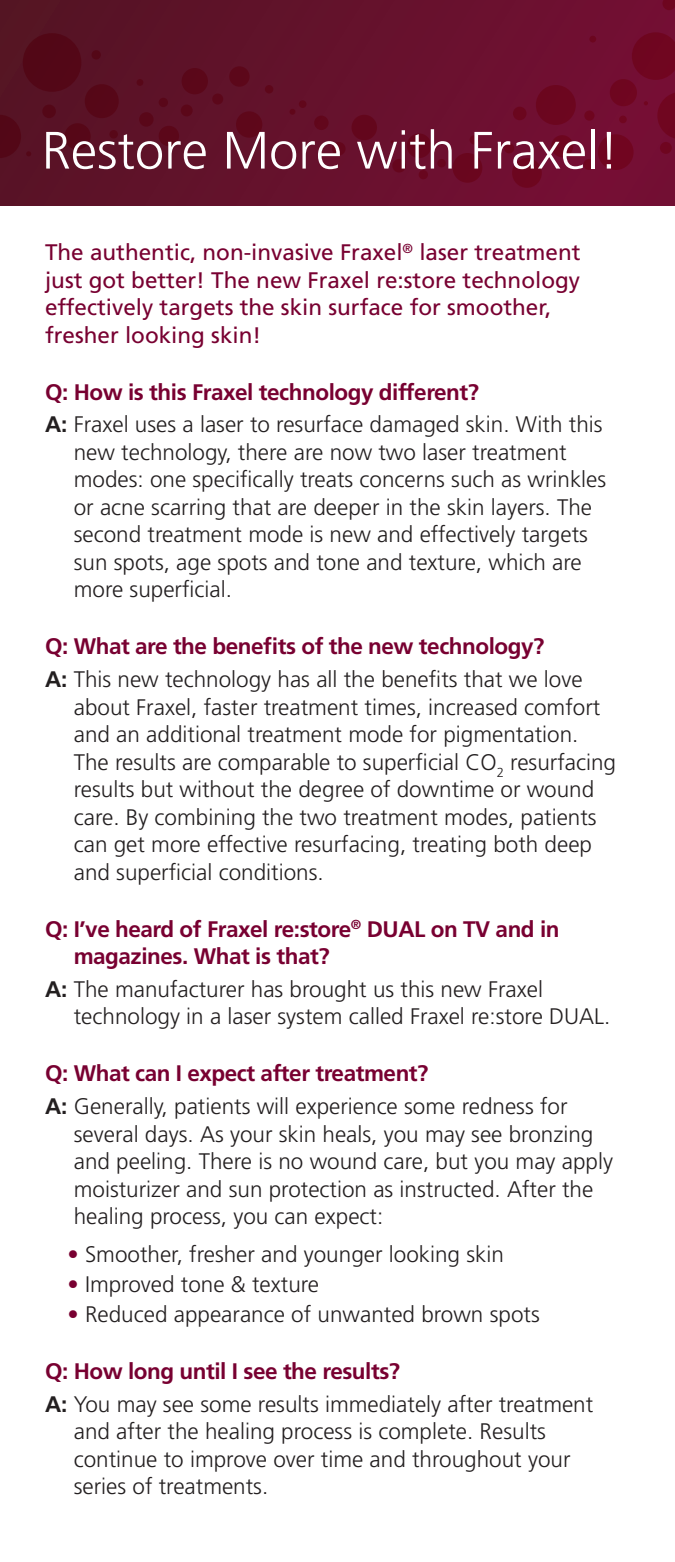
<style>
.page{position:relative;width:675px;height:1562px;background:#fff}
.page>*{position:absolute;margin:0;border:0;box-sizing:border-box;transform-origin:0 0}
.t1{font:300 52.5px "Frutiger";color:#fff}
.t2{font:300 22.5px/27.5px "Frutiger";color:#231f20}
.t3{font:22.5px/27.5px "Frutiger";color:#780031}
.t4{font:700 22.5px/27.5px "Frutiger";letter-spacing:-.02em;color:#780031}
.s1{font-weight:700;color:#780031}
.s2{font-weight:700}
.s3{color:#780031}
</style>
<div class="page">
<div style="left:0;top:0;width:675px;height:206px;background:linear-gradient(to right,#561424,#760f35)"></div>
<div style="left:598px;top:134px;width:36px;height:36px;background:#710520;border-radius:50%"></div>
<svg style="left:662px;top:0;width:13px;height:10px"></svg>
<div style="left:610px;top:79px;width:27px;height:27px;background:#6f0620;border-radius:50%"></div>
<svg style="left:644px;top:101px;width:4px;height:4px"></svg>
<svg style="left:632px;top:32px;width:43px;height:48px;background:#700723"></svg>
<div style="left:619px;top:116px;width:8px;height:7px;background:#700620;border-radius:50%"></div>
<div style="left:419px;top:170px;width:9px;height:9px;background:#68061e;border-radius:50%"></div>
<div style="left:437px;top:159px;width:9px;height:8px;background:#68061e;border-radius:50%"></div>
<div style="left:513px;top:107px;width:14px;height:13px;background:#6b061e;border-radius:50%"></div>
<div style="left:583px;top:159px;width:12px;height:11px;background:#700620;border-radius:50%"></div>
<div style="left:512px;top:158px;width:30px;height:30px;background:#6c061f;border-radius:50%"></div>
<div style="left:504px;top:143px;width:10px;height:10px;background:#6b061e;border-radius:50%"></div>
<div style="left:536px;top:85px;width:40px;height:40px;background:#6c061f;border-radius:50%"></div>
<div style="left:589px;top:36px;width:7px;height:7px;background:#6b061f;border-radius:50%"></div>
<svg style="left:657px;top:92px;width:18px;height:47px"></svg>
<div style="left:584px;top:110px;width:11px;height:11px;background:#6e051f;border-radius:50%"></div>
<div style="left:453px;top:153px;width:29px;height:30px;background:#69061e;border-radius:50%"></div>
<div style="left:470px;top:135px;width:9px;height:9px;background:#69061e;border-radius:50%"></div>
<div style="left:551px;top:135px;width:22px;height:22px;background:#6e061f;border-radius:50%"></div>
<div style="left:407px;top:133px;width:24px;height:25px;background:#66061d;border-radius:50%"></div>
<div style="left:392px;top:159px;width:14px;height:13px;background:#66061d;border-radius:50%"></div>
<div style="left:660px;top:142px;width:12px;height:12px;background:#6f0520;border-radius:50%"></div>
<div style="left:332px;top:142px;width:14px;height:13px;background:#63061c;border-radius:50%"></div>
<div style="left:352px;top:115px;width:25px;height:25px;background:#63061c;border-radius:50%"></div>
<svg style="left:391px;top:140px;width:3px;height:4px"></svg>
<div style="left:299px;top:100px;width:8px;height:8px;background:#61071b;border-radius:50%"></div>
<div style="left:182px;top:68px;width:26px;height:26px;background:#5b0719;border-radius:50%"></div>
<div style="left:139px;top:112px;width:15px;height:15px;background:#590719;border-radius:50%"></div>
<div style="left:137px;top:79px;width:6px;height:7px;background:#580718;border-radius:50%"></div>
<div style="left:236px;top:111px;width:26px;height:27px;background:#5e071a;border-radius:50%"></div>
<div style="left:265px;top:85px;width:8px;height:8px;background:#5e071a;border-radius:50%"></div>
<div style="left:23px;top:33px;width:58px;height:59px;background:#530717;border-radius:50%"></div>
<div style="left:64px;top:123px;width:27px;height:27px;background:#560718;border-radius:50%"></div>
<div style="left:92px;top:50px;width:9px;height:9px;background:#540717;border-radius:50%"></div>
<div style="left:42px;top:105px;width:14px;height:13px;background:#540717;border-radius:50%"></div>
<div style="left:85px;top:84px;width:34px;height:34px;background:#560718;border-radius:50%"></div>
<div style="left:159px;top:98px;width:9px;height:9px;background:#590719;border-radius:50%"></div>
<div style="left:181px;top:105px;width:12px;height:11px;background:#5b0719;border-radius:50%"></div>
<div style="left:212px;top:93px;width:11px;height:12px;background:#5c071a;border-radius:50%"></div>
<div style="left:229px;top:66px;width:21px;height:21px;background:#5c071a;border-radius:50%"></div>
<div style="left:314px;top:116px;width:15px;height:14px;background:#62071c;border-radius:50%"></div>
<svg style="left:290px;top:109px;width:5px;height:6px"></svg>
<div style="left:159px;top:126px;width:20px;height:20px;background:#5b0719;border-radius:50%"></div>
<div style="left:109px;top:130px;width:9px;height:9px;background:#580718;border-radius:50%"></div>
<svg style="left:0;top:115px;width:31px;height:43px"></svg>
<h1 class="t1" style="left:42px;top:121px;width:579px">Restore More with Fraxel!</h1>
<p class="t3" style="left:45px;top:238px;width:537px">The authentic, non-invasive Fraxel<sup>®</sup> laser treatment just got better! The new Fraxel re:store technology effectively targets the skin surface for smoother, fresher looking skin!</p>
<p class="t2" style="left:45px;top:375px;width:559px;line-height:33px"><span class="s1">Q: How is this Fraxel technology different?<br></span><span class="s2">A:</span> Fraxel uses a laser to resurface damaged skin. With this</p>
<p class="t2" style="left:74px;top:438px;width:534px">new technology, there are now two laser treatment modes: one specifically treats concerns such as wrinkles or acne scarring that are deeper in the skin layers. The second treatment mode is new and effectively targets sun spots, age spots and tone and texture, which are more superficial.</p>
<p class="t2" style="left:45px;top:630px;width:539px;line-height:33px"><span class="s1">Q: What are the benefits of the new technology?<br></span><span class="s2">A:</span> This new technology has all the benefits that we love</p>
<p class="t2" style="left:74px;top:693px;width:544px">about Fraxel, faster treatment times, increased comfort and an additional treatment mode for pigmentation.<br>The results are comparable to superficial CO<sub>2</sub> resurfacing results but without the degree of downtime or wound care. By combining the two treatment modes, patients can get more effective resurfacing, treating both deep and superficial conditions.</p>
<p class="t4" style="left:74px;top:914px;width:487px;text-indent:-29px">Q: I’ve heard of Fraxel re:store<sup>®</sup> DUAL on TV and in magazines. What is that?</p>
<p class="t2" style="left:74px;top:975px;width:538px;text-indent:-29px"><span class="s2">A:</span> The manufacturer has brought us this new Fraxel technology in a laser system called Fraxel re:store DUAL.</p>
<p class="t2" style="left:45px;top:1057px;width:524px;line-height:33px"><span class="s1">Q: What can I expect after treatment?<br></span><span class="s2">A:</span> Generally, patients will experience some redness for</p>
<p class="t2" style="left:74px;top:1120px;width:541px">several days. As your skin heals, you may see bronzing and peeling. There is no wound care, but you may apply moisturizer and sun protection as instructed. After the healing process, you can expect:</p>
<p class="t2" style="left:68px;top:1240px;width:438px"><span class="s3">•</span> Smoother, fresher and younger looking skin</p>
<p class="t2" style="left:68px;top:1270px;width:253px"><span class="s3">•</span> Improved tone &amp; texture</p>
<p class="t2" style="left:68px;top:1300px;width:474px"><span class="s3">•</span> Reduced appearance of unwanted brown spots</p>
<p class="t2" style="left:45px;top:1354px;width:550px;line-height:33px"><span class="s1">Q: How long until I see the results?<br></span><span class="s2">A:</span> You may see some results immediately after treatment</p>
<p class="t2" style="left:74px;top:1417px;width:498px">and after the healing process is complete. Results continue to improve over time and throughout your series of treatments.</p>
</div>
